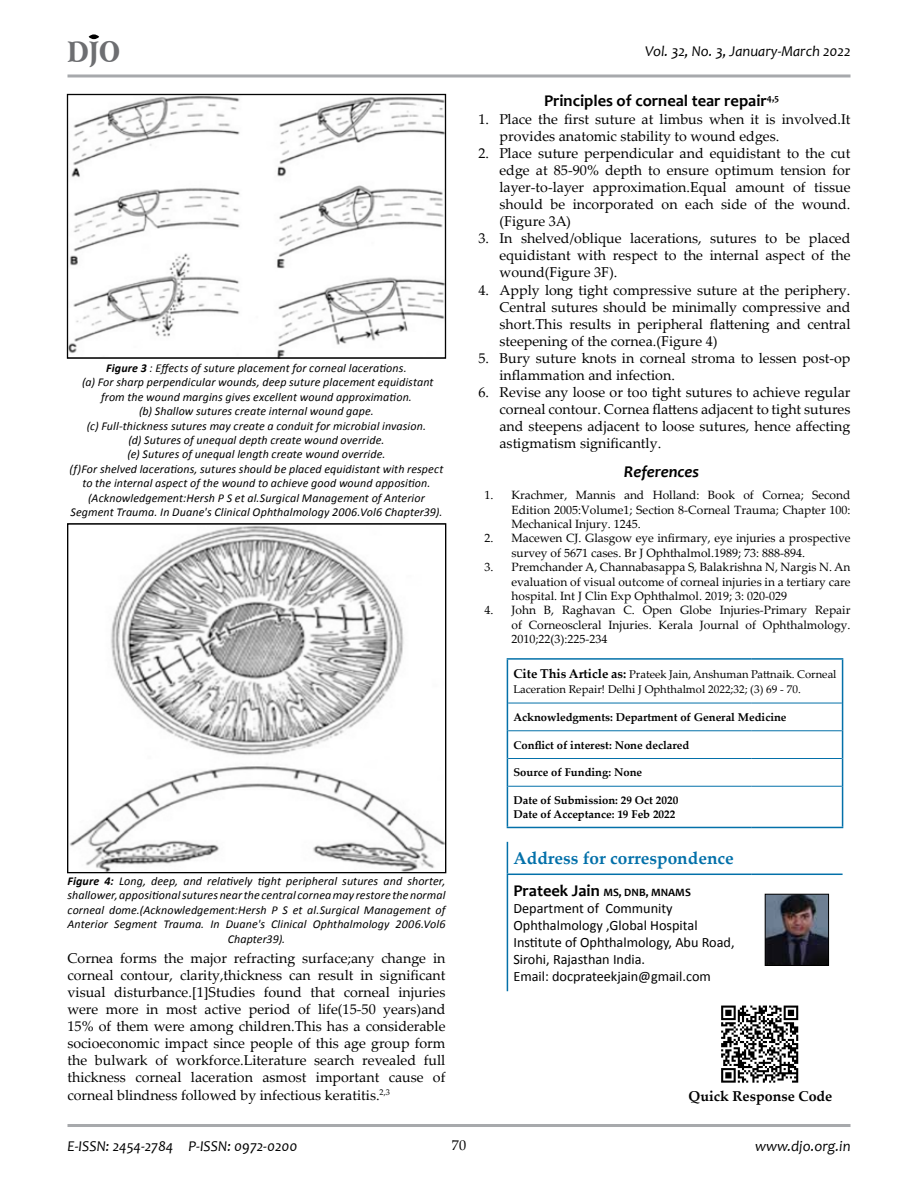
<style>
.page{position:relative;width:918px;height:1188px;background:#fff}
.page>*{position:absolute;margin:0;border:0;box-sizing:border-box;transform-origin:0 0}
.t1{font:900 28.2px "Arrus BT";color:#6d6e71;scale:.82 1}
.t2{font:700 17.25px "Palatino Linotype";color:#0370a9}
.t3{font:700 16.5px "Candara";color:#000}
.t4{font:italic 700 16.5px "Candara";color:#000}
.t5{font:italic 15px "Candara";color:#000}
.t6{font:14.25px/17.1px "Palatino Linotype";color:#000;text-align:justify}
.t7{font:14.25px/17.1px "Calibri";color:#000}
.t8{font:700 14.25px "Palatino Linotype";color:#000}
.t9{font:italic 12px/14.4px "Calibri";letter-spacing:.01em;color:#000;text-align:center}
.t10{font:12px/14.4px "Palatino Linotype";color:#000;text-align:justify}
.t11{font:700 11.25px/13.5px "Palatino Linotype";color:#000}
.t12{font:11.25px/15.3px "Palatino Linotype";color:#000}
.t13{font:700 11.25px "Candara";color:#000}
.s1{font-weight:700;font-size:12.75px}
.s2{font-size:16.5px}
.s3{font-weight:700}
</style>
<div class="page">
<hr style="left:68px;top:74px;width:782px;height:3px;background:#a7a9ac">
<hr style="left:68px;top:1124px;width:782px;height:3px;background:#a7a9ac">
<div style="left:89px;top:34px;width:10px;height:5px;background:#000;border-radius:50%"></div>
<hr style="left:507px;top:658px;width:244px;height:2px;background:#0370a9">
<hr style="left:507px;top:660px;width:1px;height:43px;background:#0370a9">
<hr style="left:751px;top:658px;width:92px;height:2px;background:#0370a9">
<hr style="left:842px;top:660px;width:1px;height:43px;background:#0370a9">
<svg style="left:507px;top:703px;width:1px;height:83px"></svg>
<svg style="left:842px;top:703px;width:1px;height:83px"></svg>
<hr style="left:507px;top:786px;width:1px;height:41px;background:#0370a9">
<hr style="left:842px;top:786px;width:1px;height:41px;background:#0370a9">
<hr style="left:507px;top:827px;width:244px;height:1px;background:#0370a9">
<hr style="left:751px;top:827px;width:92px;height:1px;background:#0370a9">
<hr style="left:507px;top:842px;width:1px;height:32px;background:#0370a9">
<hr style="left:507px;top:874px;width:244px;height:1px;background:#0370a9">
<hr style="left:507px;top:875px;width:1px;height:116px;background:#0370a9">
<hr style="left:751px;top:874px;width:92px;height:1px;background:#0370a9">
<hr style="left:508px;top:703px;width:243px;height:1px;background:#0370a9">
<hr style="left:751px;top:703px;width:91px;height:1px;background:#0370a9">
<hr style="left:508px;top:731px;width:243px;height:1px;background:#0370a9">
<hr style="left:751px;top:731px;width:91px;height:1px;background:#0370a9">
<hr style="left:508px;top:758px;width:243px;height:1px;background:#0370a9">
<hr style="left:751px;top:758px;width:91px;height:1px;background:#0370a9">
<hr style="left:508px;top:786px;width:243px;height:1px;background:#0370a9">
<hr style="left:751px;top:786px;width:91px;height:1px;background:#0370a9">
<img style="left:767px;top:896px;width:60px;height:68px">
<div style="left:765px;top:894px;width:64px;height:72px;border:1px solid #000"></div>
<svg style="left:721px;top:1006px;width:77px;height:77px"></svg>
<svg style="left:67px;top:94px;width:379px;height:264px"></svg>
<svg style="left:67px;top:524px;width:377px;height:349px"></svg>
<div style="left:68px;top:524px;width:378px;height:349px;border:1px solid #000"></div>
<h1 class="t1" style="left:68px;top:34px;width:66px">DJO</h1>
<p class="t5" style="left:645px;top:42px;width:207px">Vol. 32, No. 3, January-March 2022</p>
<p class="t3" style="left:544px;top:91px;width:236px">Principles of corneal tear repair<sup>4,5</sup></p>
<p class="t6" style="left:500px;top:110px;width:353px;text-indent:-21px">1. Place the first suture at limbus when it is involved.It provides anatomic stability to wound edges.</p>
<p class="t6" style="left:500px;top:144px;width:353px;text-indent:-21px">2. Place suture perpendicular and equidistant to the cut edge at 85-90% depth to ensure optimum tension for layer-to-layer approximation.Equal amount of tissue should be incorporated on each side of the wound. (Figure 3A)</p>
<p class="t6" style="left:500px;top:229px;width:353px;text-indent:-21px">3. In shelved/oblique lacerations, sutures to be placed equidistant with respect to the internal aspect of the wound(Figure 3F).</p>
<p class="t6" style="left:500px;top:281px;width:353px;text-indent:-21px">4. Apply long tight compressive suture at the periphery.<br>Central sutures should be minimally compressive and short.This results in peripheral flattening and central steepening of the cornea.(Figure 4)</p>
<p class="t6" style="left:500px;top:349px;width:353px;text-indent:-21px">5. Bury suture knots in corneal stroma to lessen post-op inflammation and infection.</p>
<p class="t6" style="left:500px;top:383px;width:353px;text-indent:-21px">6. Revise any loose or too tight sutures to achieve regular corneal contour. Cornea flattens adjacent to tight sutures and steepens adjacent to loose sutures, hence affecting astigmatism significantly.</p>
<p class="t4" style="left:624px;top:462px;width:77px">References</p>
<p class="t10" style="left:512px;top:487px;width:341px;text-indent:-27px">1. Krachmer, Mannis and Holland: Book of Cornea; Second Edition 2005:Volume1; Section 8-Corneal Trauma; Chapter 100:<br>Mechanical Injury. 1245.</p>
<p class="t10" style="left:512px;top:531px;width:340px;text-indent:-27px">2. Macewen CJ. Glasgow eye infirmary, eye injuries a prospective survey of 5671 cases. Br J Ophthalmol.1989; 73: 888-894.</p>
<p class="t10" style="left:512px;top:559px;width:341px;text-indent:-27px">3. Premchander A, Channabasappa S, Balakrishna N, Nargis N. An evaluation of visual outcome of corneal injuries in a tertiary care hospital. Int J Clin Exp Ophthalmol. 2019; 3: 020-029</p>
<p class="t10" style="left:512px;top:603px;width:340px;text-indent:-27px">4. John B, Raghavan C. Open Globe Injuries-Primary Repair of Corneoscleral Injuries. Kerala Journal of Ophthalmology.<br>2010;22(3):225-234</p>
<p class="t12" style="left:513px;top:666px;width:325px"><span class="s1">Cite This Article as:</span> Prateek Jain, Anshuman Pattnaik. Corneal<br>Laceration Repair! Delhi J Ophthalmol 2022;32; (3) 69 - 70.</p>
<p class="t11" style="left:513px;top:710px;width:275px">Acknowledgments: Department of General Medicine</p>
<p class="t11" style="left:513px;top:738px;width:177px">Conflict of interest: None declared</p>
<p class="t11" style="left:513px;top:766px;width:130px">Source of Funding: None</p>
<p class="t11" style="left:513px;top:793px;width:166px">Date of Submission: 29 Oct 2020<br>Date of Acceptance: 19 Feb 2022</p>
<p class="t2" style="left:513px;top:846px;width:222px">Address for correspondence</p>
<p class="t13" style="left:513px;top:885px;width:179px"><span class="s2">Prateek Jain</span> MS, DNB, MNAMS</p>
<p class="t7" style="left:513px;top:900px;width:223px">Department of Community<br>Ophthalmology ,Global Hospital<br>Institute of Ophthalmology, Abu Road,<br>Sirohi, Rajasthan India.<br>Email: docprateekjain@gmail.com</p>
<p class="t9" style="left:70px;top:360px;width:375px"><span class="s3">Figure 3</span> : Effects of suture placement for corneal lacerations.<br>(a) For sharp perpendicular wounds, deep suture placement equidistant from the wound margins gives excellent wound approximation.<br>(b) Shallow sutures create internal wound gape.<br>(c) Full-thickness sutures may create a conduit for microbial invasion.<br>(d) Sutures of unequal depth create wound override.<br>(e) Sutures of unequal length create wound override.<br>(f)For shelved lacerations, sutures should be placed equidistant with respect to the internal aspect of the wound to achieve good wound apposition. (Acknowledgement:Hersh P S et al.Surgical Management of Anterior Segment Trauma. In Duane's Clinical Ophthalmology 2006.Vol6 Chapter39).</p>
<p class="t9" style="left:68px;top:873px;width:380px"><span class="s3">Figure 4:</span> Long, deep, and relatively tight peripheral sutures and shorter, shallower, appositional sutures near the central cornea may restore the normal corneal dome.(Acknowledgement:Hersh P S et al.Surgical Management of Anterior Segment Trauma. In Duane's Clinical Ophthalmology 2006.Vol6<br>Chapter39).</p>
<p class="t6" style="left:68px;top:949px;width:380px">Cornea forms the major refracting surface;any change in corneal contour, clarity,thickness can result in significant visual disturbance.[1]Studies found that corneal injuries were more in most active period of life(15-50 years)and 15% of them were among children.This has a considerable socioeconomic impact since people of this age group form the bulwark of workforce.Literature search revealed full thickness corneal laceration asmost important cause of corneal blindness followed by infectious keratitis.<sup>2,3</sup></p>
<p class="t8" style="left:688px;top:1086px;width:145px">Quick Response Code</p>
<p class="t5" style="left:68px;top:1136px;width:232px">E-ISSN: 2454-2784 P-ISSN: 0972-0200</p>
<p class="t6" style="left:452px;top:1136px;width:16px">70</p>
<p class="t5" style="left:755px;top:1136px;width:97px">www.djo.org.in</p>
</div>
